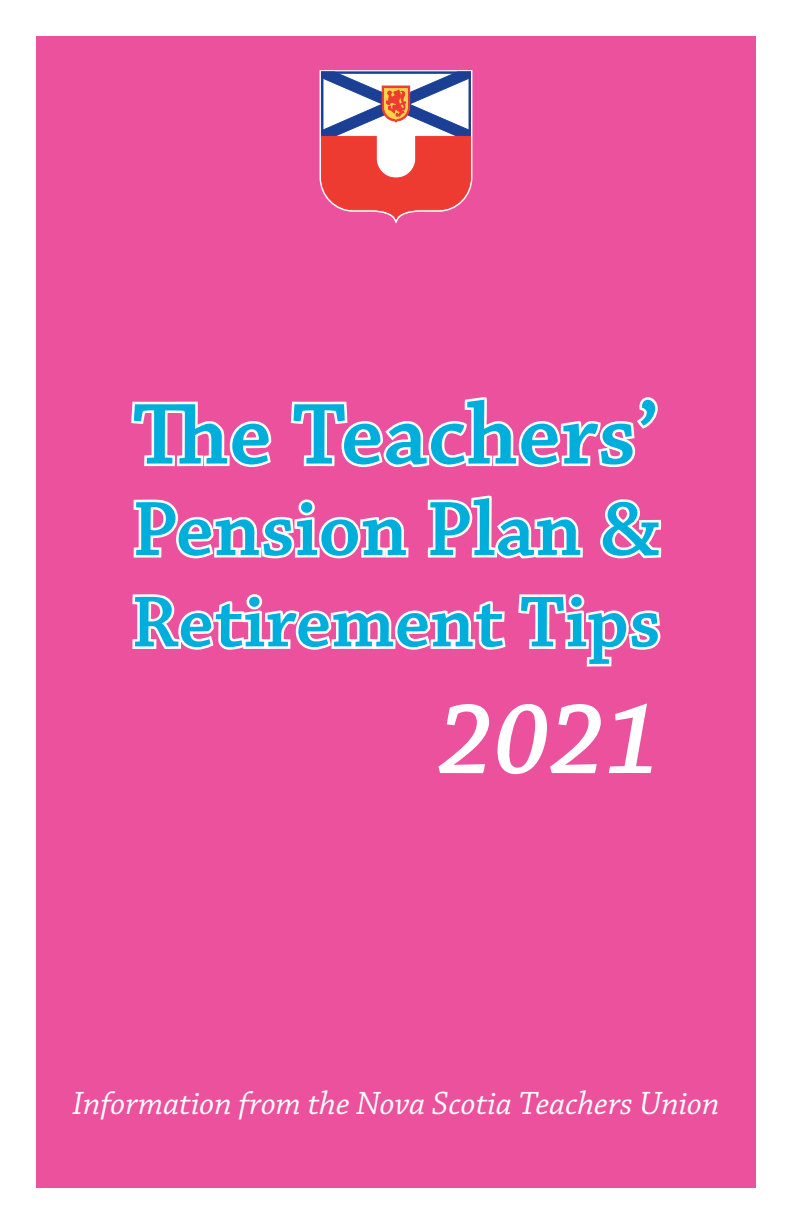
<style>
.page{position:relative;width:792px;height:1224px;background:#fff}
.page>*{position:absolute;margin:0;border:0;box-sizing:border-box;transform-origin:0 0}
.t1{font:italic 600 105.6px "Chaparral Pro";color:#fff}
.t2{font:600 91.4px "Chaparral Pro";color:#00aedc}
.t3{font:600 81.2px "Chaparral Pro";color:#00aedc}
.t4{font:600 76.2px "Chaparral Pro";color:#00aedc}
.t5{font:italic 34px "Chaparral Pro";color:#fff}
</style>
<div class="page">
<div style="left:36px;top:36px;width:720px;height:1152px;background:#ec519e"></div>
<svg style="left:131px;top:401px;width:141px;height:67px"></svg>
<svg style="left:290px;top:397px;width:368px;height:71px"></svg>
<svg style="left:133px;top:499px;width:276px;height:60px"></svg>
<svg style="left:427px;top:495px;width:156px;height:64px"></svg>
<svg style="left:600px;top:499px;width:62px;height:60px"></svg>
<svg style="left:132px;top:594px;width:374px;height:56px"></svg>
<svg style="left:518px;top:594px;width:143px;height:73px"></svg>
<svg style="left:319px;top:70px;width:154px;height:154px;background:#d57e8d"></svg>
<p class="t2" style="left:133px;top:383px;width:528px">The Teachers’</p>
<p class="t3" style="left:132px;top:483px;width:530px">Pension Plan &amp;</p>
<p class="t4" style="left:131px;top:579px;width:532px">Retirement Tips</p>
<p class="t1" style="left:438px;top:680px;width:225px">2021</p>
<p class="t5" style="left:72px;top:1084px;width:649px">Information from the Nova Scotia Teachers Union</p>
</div>
